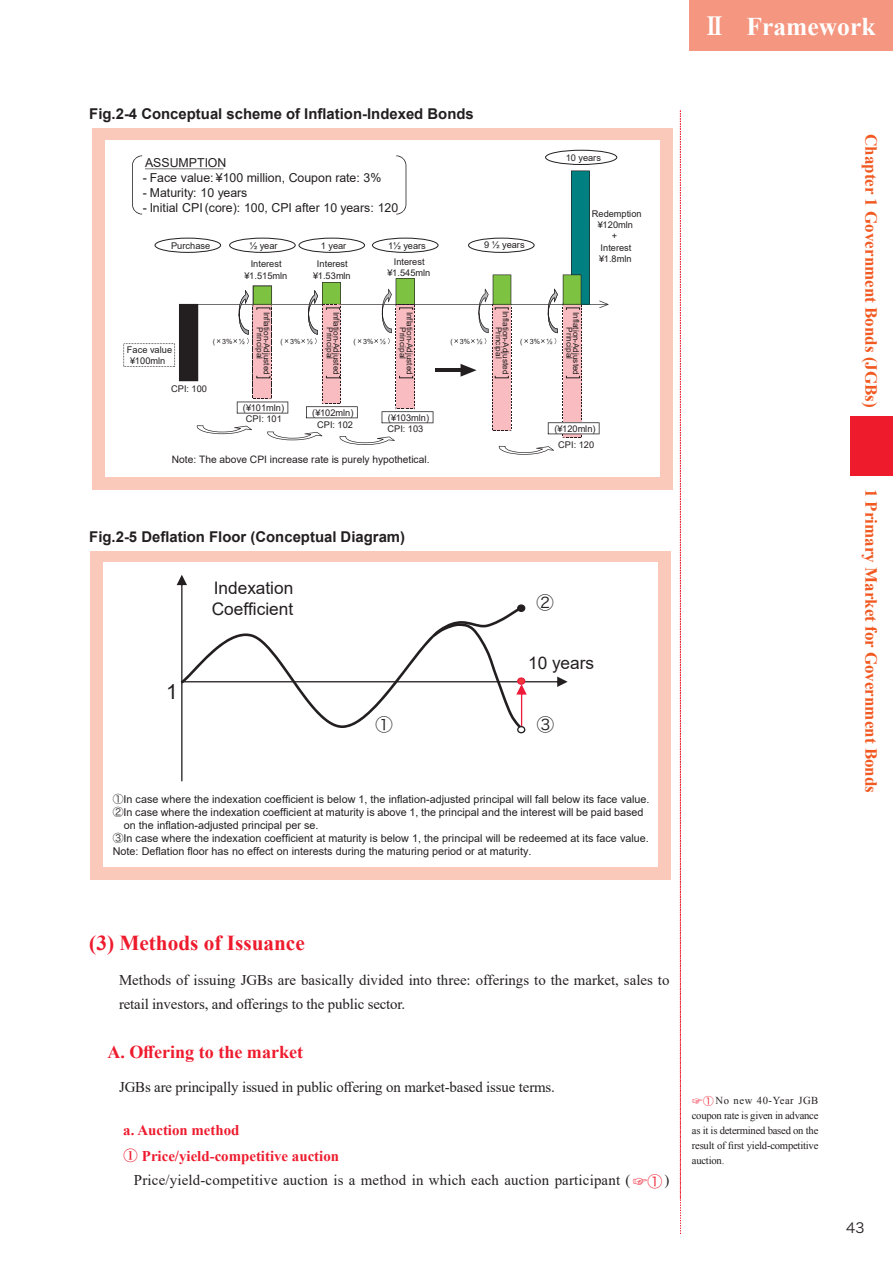
<style>
.page{position:relative;width:893px;height:1263px;background:#fff}
.page>*{position:absolute;margin:0;border:0;box-sizing:border-box;transform-origin:0 0}
.t1{font:700 25.5px "Times New Roman";color:#fff}
.t2{font:700 21.3px "Times New Roman";color:#ee1b2d}
.t3{font:20.85px "Arial";color:#231f20}
.t4{font:700 18px "Times New Roman";color:#ee1b2d}
.t5{font:17.25px "Arial";color:#231f20}
.t6{font:17.25px "Hira Kaku Pro W3";color:#231f20}
.t7{font:700 16.95px "Times New Roman";color:#f15921}
.t8{font:14.85px/24.5px "Times New Roman";color:#231f20}
.t9{font:700 14.85px "Arial";color:#231f20}
.t10{font:700 14.85px/26.1px "Times New Roman";color:#ee1b2d}
.t11{font:13.8px "Hira Kaku Pro N W3";color:#231f20}
.t12{font:12.3px "Arial";color:#231f20}
.t13{font:10.8px "Arial";color:#231f20}
.t14{font:10.65px/14.9px "Times New Roman";letter-spacing:-.02em;color:#231f20;text-align:justify}
.t15{font:10.2px "Arial";color:#231f20}
.t16{font:9.3px/11.1px "Arial";color:#231f20;text-align:center}
.t17{font:8.25px/6.9px "Arial";letter-spacing:.005em;color:#231f20;text-align:center}
.t18{font:7.2px "Arial";color:#231f20}
.s1{font-family:"Hira Kaku Pro W3"}
.s2{font-family:"Midashi Min Pro MA31";font-weight:400}
.s3{font-family:"Hira Kaku Pro N W3";color:#ee1b2d}
.s4{font-family:"Hira Kaku Pro N W3";color:#ee1a2e}
</style>
<div class="page">
<div style="left:689px;top:0;width:204px;height:51px;background:#f59680"></div>
<svg style="left:680px;top:111px;width:1px;height:1123px"></svg>
<div style="left:850px;top:416px;width:43px;height:60px;background:#ee1b2d"></div>
<div style="left:92px;top:128px;width:581px;height:361px;background:#fbc9b9"></div>
<div style="left:105px;top:140px;width:555px;height:337px;background:#fff"></div>
<svg style="left:197px;top:425px;width:55px;height:9px"></svg>
<hr style="left:179px;top:304px;width:429px;height:1px;background:#231f20">
<svg style="left:524px;top:339px;width:4px;height:4px"></svg>
<hr style="left:435px;top:368px;width:26px;height:4px;background:#231f20">
<svg style="left:123px;top:305px;width:75px;height:76px"></svg>
<svg style="left:132px;top:155px;width:274px;height:59px"></svg>
<svg style="left:267px;top:431px;width:55px;height:9px"></svg>
<svg style="left:340px;top:436px;width:55px;height:9px"></svg>
<svg style="left:499px;top:446px;width:55px;height:9px"></svg>
<svg style="left:541px;top:170px;width:67px;height:268px"></svg>
<svg style="left:454px;top:274px;width:58px;height:157px"></svg>
<svg style="left:374px;top:278px;width:59px;height:145px"></svg>
<svg style="left:301px;top:282px;width:60px;height:136px"></svg>
<svg style="left:233px;top:286px;width:55px;height:127px"></svg>
<div style="left:155px;top:238px;width:66px;height:15px;border:1px solid #231f20;border-radius:50%"></div>
<div style="left:229px;top:238px;width:67px;height:15px;border:1px solid #231f20;border-radius:50%"></div>
<div style="left:299px;top:238px;width:66px;height:15px;border:1px solid #231f20;border-radius:50%"></div>
<div style="left:372px;top:238px;width:66px;height:15px;border:1px solid #231f20;border-radius:50%"></div>
<div style="left:468px;top:238px;width:67px;height:15px;border:1px solid #231f20;border-radius:50%"></div>
<div style="left:545px;top:150px;width:72px;height:15px;border:1px solid #231f20;border-radius:50%"></div>
<div style="left:90px;top:551px;width:581px;height:328px;background:#fbc9b9"></div>
<div style="left:103px;top:563px;width:555px;height:304px;background:#fff"></div>
<svg style="left:177px;top:575px;width:391px;height:206px"></svg>
<h3 class="t9" style="left:89px;top:104px;width:386px">Fig.2-4 Conceptual scheme of Inflation-Indexed Bonds</h3>
<p class="t12" style="left:145px;top:155px;width:83px">ASSUMPTION</p>
<p class="t12" style="left:143px;top:169px;width:240px">- Face value: ¥100 million, Coupon rate: 3%</p>
<p class="t12" style="left:143px;top:184px;width:106px">- Maturity: 10 years</p>
<p class="t12" style="left:143px;top:199px;width:257px">- Initial CPI (core): 100, CPI after 10 years: 120</p>
<p class="t16" style="left:171px;top:240px;width:41px">Purchase</p>
<p class="t16" style="left:250px;top:240px;width:30px">½ year</p>
<p class="t16" style="left:321px;top:240px;width:27px">1 year</p>
<p class="t16" style="left:388px;top:240px;width:39px">1½ years</p>
<p class="t16" style="left:313px;top:259px;width:39px">Interest ¥1.53mln</p>
<p class="t16" style="left:388px;top:256px;width:44px">Interest ¥1.545mln</p>
<p class="t16" style="left:245px;top:259px;width:44px">Interest ¥1.515mln</p>
<p class="t16" style="left:484px;top:239px;width:42px">9 ½ years</p>
<p class="t16" style="left:566px;top:152px;width:37px">10 years</p>
<p class="t16" style="left:592px;top:208px;width:51px">Redemption ¥120mln<br>+<br>Interest ¥1.8mln</p>
<p class="t16" style="left:127px;top:344px;width:47px">Face value ¥100mln</p>
<p class="t18" style="left:213px;top:336px;width:34px">( 3%½</p>
<p class="t16" style="left:171px;top:383px;width:38px">CPI: 100</p>
<p class="t17" style="left:270px;top:312px;width:64px;rotate:90deg">Inflation-Adjusted<br>Principal</p>
<p class="t17" style="left:340px;top:312px;width:64px;rotate:90deg">Inflation-Adjusted<br>Principal</p>
<p class="t17" style="left:509px;top:311px;width:64px;rotate:90deg">Inflation-Adjusted<br>Principal</p>
<p class="t17" style="left:580px;top:312px;width:64px;rotate:90deg">Inflation-Adjusted<br>Principal</p>
<p class="t17" style="left:413px;top:312px;width:64px;rotate:90deg">Inflation-Adjusted<br>Principal</p>
<p class="t18" style="left:281px;top:336px;width:34px">( 3%½</p>
<p class="t18" style="left:354px;top:336px;width:34px">( 3%½</p>
<p class="t18" style="left:450px;top:336px;width:34px">( 3%½</p>
<p class="t18" style="left:520px;top:336px;width:34px">( 3%½</p>
<p class="t16" style="left:243px;top:402px;width:43px">(¥101mln)</p>
<p class="t16" style="left:246px;top:413px;width:38px">CPI: 101</p>
<p class="t16" style="left:312px;top:407px;width:43px">(¥102mln)</p>
<p class="t16" style="left:317px;top:419px;width:38px">CPI: 102</p>
<p class="t16" style="left:388px;top:412px;width:43px">(¥103mln)</p>
<p class="t16" style="left:387px;top:423px;width:38px">CPI: 103</p>
<p class="t15" style="left:172px;top:453px;width:259px">Note: The above CPI increase rate is purely hypothetical.</p>
<h3 class="t9" style="left:89px;top:527px;width:317px">Fig.2-5 Deflation Floor (Conceptual Diagram)</h3>
<h3 class="t5" style="left:214px;top:576px;width:81px">Indexation</h3>
<h3 class="t3" style="left:166px;top:677px;width:13px">1</h3>
<h3 class="t5" style="left:212px;top:597px;width:83px">Coefficient</h3>
<p class="t16" style="left:554px;top:423px;width:43px">(¥120mln)</p>
<p class="t16" style="left:558px;top:439px;width:38px">CPI: 120</p>
<h3 class="t6" style="left:536px;top:587px;width:19px">②</h3>
<h3 class="t5" style="left:528px;top:651px;width:68px">10 years</h3>
<h3 class="t6" style="left:376px;top:709px;width:19px">①</h3>
<h3 class="t6" style="left:537px;top:709px;width:19px">③</h3>
<p class="t13" style="left:113px;top:792px;width:538px"><span class="s1">①</span>In case where the indexation coefficient is below 1, the inflation-adjusted principal will fall below its face value.</p>
<p class="t13" style="left:113px;top:804px;width:532px"><span class="s1">②</span>In case where the indexation coefficient at maturity is above 1, the principal and the interest will be paid based</p>
<p class="t13" style="left:124px;top:817px;width:196px">on the inflation-adjusted principal per se.</p>
<p class="t13" style="left:113px;top:830px;width:538px"><span class="s1">③</span>In case where the indexation coefficient at maturity is below 1, the principal will be redeemed at its face value.</p>
<p class="t13" style="left:113px;top:843px;width:420px">Note: Deflation floor has no effect on interests during the maturing period or at maturity.</p>
<h1 class="t1" style="left:702px;top:8px;width:175px"><span class="s2">Ⅱ</span> Framework</h1>
<h3 class="t7" style="left:883px;top:134px;width:275px;rotate:90deg">Chapter 1 Government Bonds (JGBs)</h3>
<h3 class="t7" style="left:883px;top:488px;width:306px;rotate:90deg">1 Primary Market for Government Bonds</h3>
<h2 class="t2" style="left:89px;top:927px;width:217px">(3) Methods of Issuance</h2>
<h3 class="t8" style="left:119px;top:967px;width:552px">Methods of issuing JGBs are basically divided into three: offerings to the market, sales to retail investors, and offerings to the public sector.</h3>
<h3 class="t4" style="left:107px;top:1039px;width:197px">A. Offering to the market</h3>
<h3 class="t8" style="left:119px;top:1074px;width:437px">JGBs are principally issued in public offering on market-based issue terms.</h3>
<h3 class="t10" style="left:123px;top:1116px;width:217px">a. Auction method<br><span class="s2">①</span> Price/yield-competitive auction</h3>
<h3 class="t8" style="left:134px;top:1167px;width:537px">Price/yield-competitive auction is a method in which each auction participant (<span class="s3">☞①</span>)</h3>
<p class="t14" style="left:692px;top:1093px;width:128px"><span class="s4">☞①</span> No new 40-Year JGB coupon rate is given in advance as it is determined based on the result of first yield-competitive auction.</p>
<p class="t11" style="left:846px;top:1215px;width:20px">43</p>
</div>
